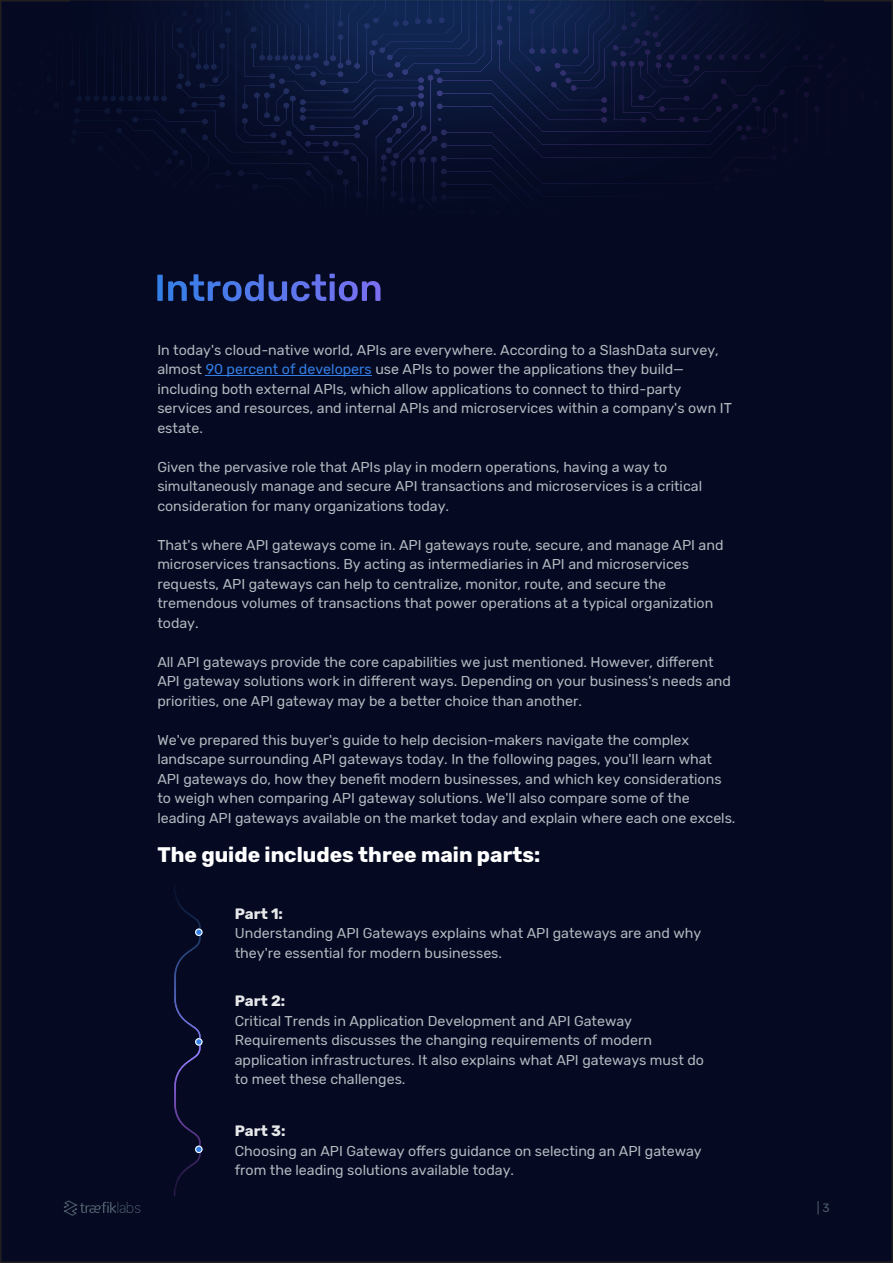
<style>
.page{position:relative;width:893px;height:1263px;background:#050a22}
.page>*{position:absolute;margin:0;border:0;box-sizing:border-box;transform-origin:0 0}
.t1{font:700 21px "Rubik";color:#fff}
.t2{font:700 15px "Rubik";color:#e7e8e9}
.t3{font:14.25px/19.5px "Rubik";color:#b3bac0}
.t4{font:12px "Rubik";color:#4e5e6c}
.s1{color:#337fe6}
</style>
<div class="page">
<svg style="left:64px;top:1200px;width:76px;height:16px"></svg>
<hr style="left:206px;top:375px;width:166px;height:1px;background:#337fe6">
<img style="left:175px;top:885px;width:25px;height:311px">
<svg style="left:195px;top:1145px;width:8px;height:8px"></svg>
<svg style="left:195px;top:928px;width:8px;height:8px"></svg>
<svg style="left:195px;top:1038px;width:8px;height:7px"></svg>
<img style="left:70px;top:0;width:753px;height:218px">
<svg style="left:157px;top:274px;width:223px;height:27px;background:#243470"></svg>
<p class="t3" style="left:157px;top:340px;width:576px">In today's cloud-native world, APIs are everywhere. According to a SlashData survey, almost <span class="s1">90 percent of developers</span> use APIs to power the applications they build— including both external APIs, which allow applications to connect to third-party services and resources, and internal APIs and microservices within a company's own IT estate.</p>
<p class="t3" style="left:157px;top:457px;width:546px">Given the pervasive role that APIs play in modern operations, having a way to simultaneously manage and secure API transactions and microservices is a critical consideration for many organizations today.</p>
<p class="t3" style="left:157px;top:535px;width:568px">That's where API gateways come in. API gateways route, secure, and manage API and microservices transactions. By acting as intermediaries in API and microservices requests, API gateways can help to centralize, monitor, route, and secure the tremendous volumes of transactions that power operations at a typical organization today.</p>
<p class="t3" style="left:157px;top:652px;width:575px">All API gateways provide the core capabilities we just mentioned. However, different<br>API gateway solutions work in different ways. Depending on your business's needs and priorities, one API gateway may be a better choice than another.</p>
<p class="t3" style="left:157px;top:730px;width:580px">We've prepared this buyer's guide to help decision-makers navigate the complex landscape surrounding API gateways today. In the following pages, you'll learn what API gateways do, how they benefit modern businesses, and which key considerations to weigh when comparing API gateway solutions. We'll also compare some of the leading API gateways available on the market today and explain where each one excels.</p>
<h1 class="t1" style="left:157px;top:842px;width:384px">The guide includes three main parts:</h1>
<p class="t2" style="left:235px;top:905px;width:50px">Part 1:</p>
<p class="t3" style="left:235px;top:924px;width:468px">Understanding API Gateways explains what API gateways are and why they're essential for modern businesses.</p>
<p class="t2" style="left:235px;top:992px;width:52px">Part 2:</p>
<p class="t3" style="left:235px;top:1011px;width:471px">Critical Trends in Application Development and API Gateway Requirements discusses the changing requirements of modern application infrastructures. It also explains what API gateways must do to meet these challenges.</p>
<p class="t2" style="left:235px;top:1122px;width:52px">Part 3:</p>
<p class="t3" style="left:235px;top:1141px;width:468px">Choosing an API Gateway offers guidance on selecting an API gateway from the leading solutions available today.</p>
<p class="t4" style="left:817px;top:1201px;width:14px">|3</p>
</div>
